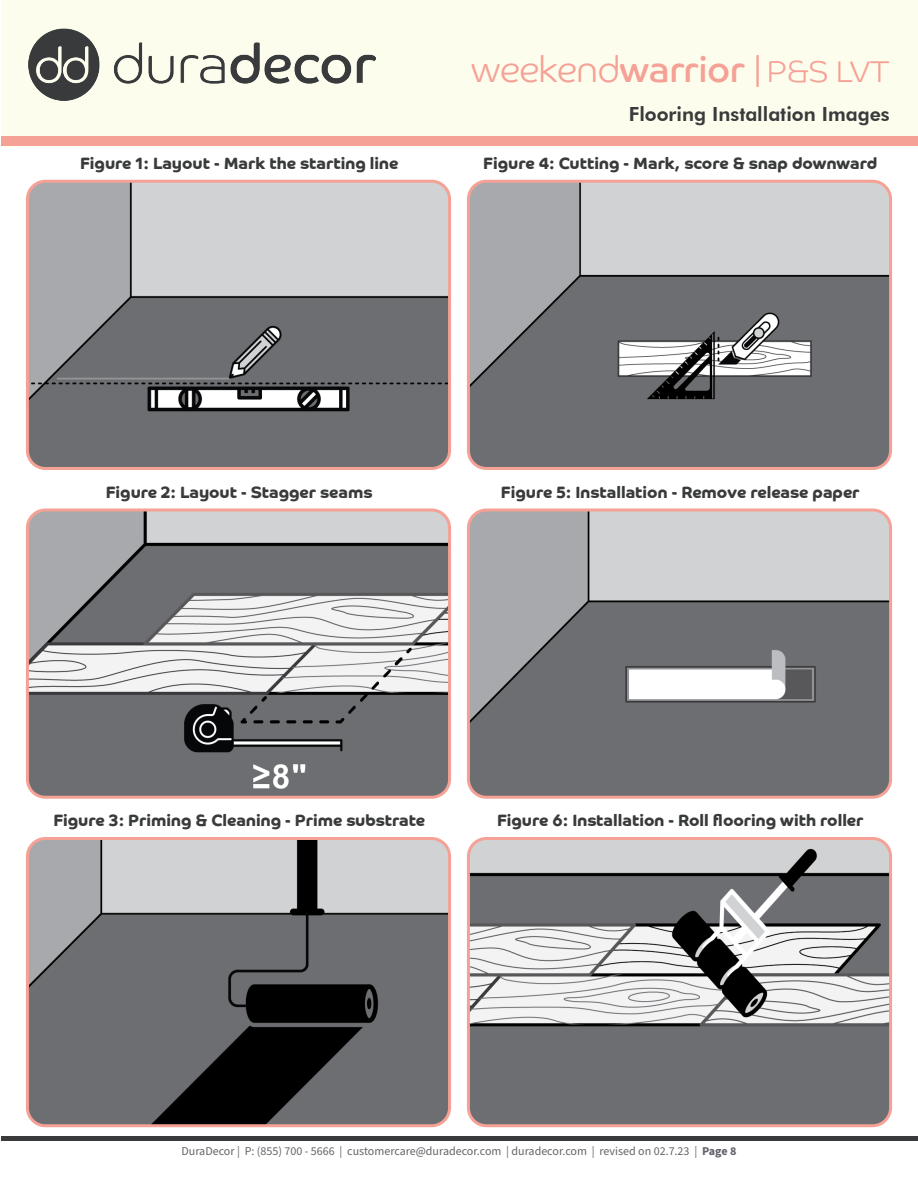
<style>
.page{position:relative;width:918px;height:1188px;background:#fff}
.page>*{position:absolute;margin:0;border:0;box-sizing:border-box;transform-origin:0 0}
.t1{font:300 36.15px "Co Headline";color:#f6a196}
.Page_Header{font:800 19.5px "Futura BT";color:#393a3b}
.Tech_Data_2{font:700 16.5px "Co Headline";color:#393a3b}
.t2{font:12px "Source Sans Pro";color:#63656a}
.s1{font-weight:400}
.s2{font-size:30.15px}
.s3{font-weight:700}
</style>
<div class="page">
<div style="left:1px;top:0;width:917px;height:146px;background:#fdfded"></div>
<hr style="left:1px;top:1136px;width:917px;height:4px;background:#393a3b">
<img style="left:29px;top:29px;width:346px;height:72px">
<div style="left:1px;top:136px;width:917px;height:10px;background:#f6a196"></div>
<img style="left:30px;top:181px;width:417px;height:285px">
<div style="left:26px;top:180px;width:425px;height:290px;border:3px solid #f6a196;border-radius:18px"></div>
<img style="left:30px;top:512px;width:417px;height:283px">
<div style="left:26px;top:508px;width:425px;height:291px;border:3px solid #f6a196;border-radius:18px"></div>
<img style="left:30px;top:841px;width:417px;height:285px">
<div style="left:26px;top:837px;width:425px;height:290px;border:3px solid #f6a196;border-radius:18px"></div>
<img style="left:471px;top:181px;width:417px;height:285px">
<div style="left:467px;top:180px;width:425px;height:290px;border:3px solid #f6a196;border-radius:18px"></div>
<img style="left:471px;top:512px;width:417px;height:283px">
<div style="left:467px;top:508px;width:425px;height:291px;border:3px solid #f6a196;border-radius:18px"></div>
<img style="left:471px;top:841px;width:417px;height:285px">
<div style="left:467px;top:837px;width:425px;height:290px;border:3px solid #f6a196;border-radius:18px"></div>
<h1 class="t1" style="left:472px;top:35px;width:420px">weekend<span class="s1">warrior</span> | <span class="s2">P&amp;S LVT</span></h1>
<p class="Tech_Data_2" style="left:80px;top:154px;width:320px">Figure 1: Layout - Mark the starting line</p>
<p class="Page_Header" style="left:629px;top:102px;width:262px">Flooring Installation Images</p>
<p class="Tech_Data_2" style="left:483px;top:154px;width:395px">Figure 4: Cutting - Mark, score &amp; snap downward</p>
<p class="Tech_Data_2" style="left:106px;top:483px;width:268px">Figure 2: Layout - Stagger seams</p>
<p class="Tech_Data_2" style="left:501px;top:483px;width:360px">Figure 5: Installation - Remove release paper</p>
<p class="Tech_Data_2" style="left:53px;top:811px;width:373px">Figure 3: Priming &amp; Cleaning - Prime substrate</p>
<p class="Tech_Data_2" style="left:497px;top:811px;width:368px">Figure 6: Installation - Roll flooring with roller</p>
<p class="t2" style="left:182px;top:1143px;width:556px">DuraDecor | P: (855) 700 - 5666 | customercare@duradecor.com | duradecor.com | revised on 02.7.23 | <span class="s3">Page 8</span></p>
</div>
